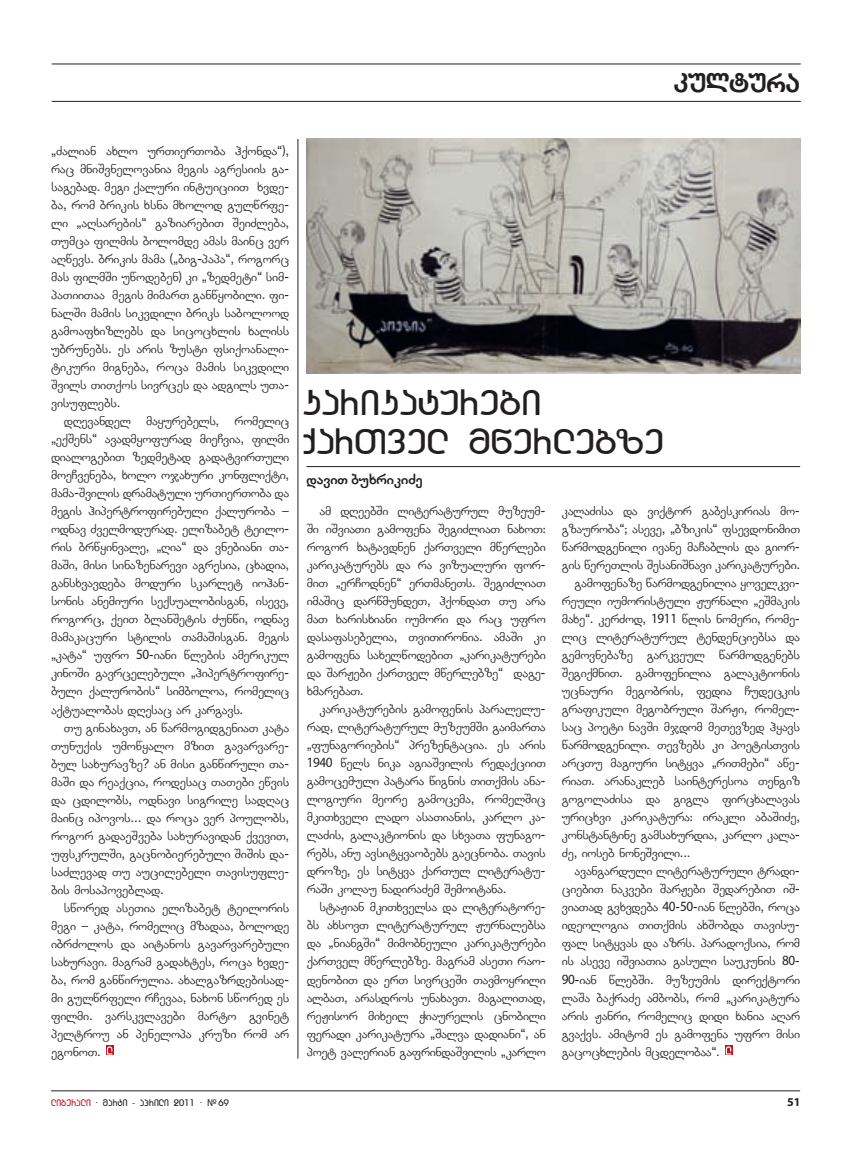
<style>
.page{position:relative;width:864px;height:1153px;background:#fff}
.page>*{position:absolute;margin:0;border:0;box-sizing:border-box;transform-origin:0 0}
.t1{font:39.15px/39px "Bauhaus Mtavruli Thin A";color:#231f20;scale:1.11 1}
.t2{font:700 27px "A Kolkhety M";letter-spacing:-.01em;color:#231f20}
.t3{font:700 15px "A Kolkhety N";color:#231f20}
.t4{font:13.2px/18px "A Kolkhety N";letter-spacing:-.03em;color:#231f20;text-align:justify}
.t5{font:700 12px "Myriad Pro";color:#231f20}
.t6{font:10.5px "Bauhaus Mtavruli Thin A";color:#231f20}
.t7{font:10.5px "Bauhaus Mtavruli Thin A";color:#c4121a}
.s1{font-family:"Myriad Pro"}
</style>
<div class="page">
<hr style="left:52px;top:64px;width:748px;height:1px;background:#231f20">
<hr style="left:52px;top:101px;width:748px;height:1px;background:#231f20">
<hr style="left:306px;top:466px;width:493px;height:1px;background:#231f20">
<svg style="left:106px;top:1045px;width:7px;height:10px"></svg>
<svg style="left:107px;top:1046px;width:5px;height:8px"></svg>
<hr style="left:297px;top:139px;width:1px;height:919px;background:#231f20">
<img style="left:306px;top:139px;width:494px;height:234px">
<svg style="left:725px;top:1045px;width:7px;height:10px"></svg>
<svg style="left:725px;top:1046px;width:6px;height:8px"></svg>
<hr style="left:51px;top:1090px;width:748px;height:1px;background:#231f20">
<h2 class="t2" style="left:673px;top:70px;width:128px">KULTURA</h2>
<p class="t4" style="left:51px;top:143px;width:240px">`ZALIAN AXLO URTIERTOBA HQONDA~), RAC MNISVNELOVANIA MEGIS AGRESIIS GA-SAGEBAD. MEGI QALURI INTUICIIT XVDE-BA, ROM BRIKIS XSNA MXOLOD GULWRFE-LI `ARSAREBIS~ GAZIAREBIT SEIZLEBA, TUMCA FILMIS BOLOMDE AMAS MAINC VER ARWEVS. BRIKIS MAMA (`BIG-PAPA~, ROGORC MAS FILMSI UWODEBEN) KI `ZEDMETI~ SIM-PATIITAA MEGIS MIMART GANWYOBILI. FI-NALSI MAMIS SIKVDILI BRIKS SABOLOOD GAMOAFXIZLEBS DA SICOCXLIS XALISS UBRUNEBS. ES ARIS ZUSTI FSIQOANALI-TIKURI MIGNEBA, ROCA MAMIS SIKVDILI SVILS TITQOS SIVRCES DA ADGILS UTA-VISUFLEBS.</p>
<p class="t4" style="left:51px;top:413px;width:240px;text-indent:13px">DREVANDEL MAYUREBELS, ROMELIC `EQSENS~ AVADMYOFURAD MIECVIA, FILMI DIALOGEBIT ZEDMETAD GADATVIRTULI MOECVENEBA, XOLO OJAXURI KONFLIQTI, MAMA-SVILIS DRAMATULI URTIERTOBA DA MEGIS HIPERTROFIREBULI QALUROBA _ ODNAV ZVELMODURAD. ELIZABET TEILO-RIS BRWYINVALE, `RIA~ DA VNEBIANI TA-MASI, MISI SINAZENAREVI AGRESIA, CXADIA, GANSXVAVDEBA MODURI SKARLET IOHAN-SONIS ANEMIURI SEQSUALOBISGAN, ISEVE, ROGORC, QEIT BLANSETIS ZUNWI, ODNAV MAMAKACURI STILIS TAMASISGAN. MEGIS `KATA~ UFRO 50-IANI WLEBIS AMERIKUL KINOSI GAVRCELEBULI `HIPERTROFIRE-BULI QALUROBIS~ SIMBOLOA, ROMELIC AQTUALOBAS DRESAC AR KARGAVS.</p>
<p class="t4" style="left:51px;top:719px;width:240px;text-indent:13px">TU GINAXAVT, AN WARMOGIDGENIAT KATA TUNUQIS UMOWYALO MZIT GAVARVARE-BUL SAXURAVZE? AN MISI GANWIRULI TA-MASI DA REAQCIA, RODESAC TATEBI EWVIS DA CDILOBS, ODNAVI SIGRILE SADRAC MAINC IPOVOS... DA ROCA VER POULOBS, ROGOR GADAESVEBA SAXURAVIDAN QVEVIT, UFSKRULSI, GACNOBIEREBULI SISIS DA-SAZLEVAD TU AUCILEBELI TAVISUFLE-BIS MOSAPOVEBLAD.</p>
<p class="t4" style="left:51px;top:899px;width:240px;text-indent:13px">SWORED ASETIA ELIZABET TEILORIS MEGI _ KATA, ROMELIC MZADAA, BOLODE IBRZOLOS DA AITANOS GAVARVAREBULI SAXURAVI. MAGRAM GADAXTES, ROCA XVDE-BA, ROM GANWIRULIA. AXALGAZRDEBISAD-MI GULWRFELI RCEVAA, NAXON SWORED ES FILMI. VARSKVLAVEBI MARTO GVINET PELTROU AN PENELOPA KRUZI ROM AR EGONOT.</p>
<h1 class="t1" style="left:302px;top:384px;width:327px">KARIKATUREBI<br>QARTVEL MWERLEBZE</h1>
<p class="t3" style="left:306px;top:471px;width:118px">DAVIT BUXRIKIZE</p>
<p class="t4" style="left:306px;top:502px;width:240px;text-indent:13px">AM DREEBSI LITERATURUL MUZEUM-SI ISVIATI GAMOFENA SEGIZLIAT NAXOT:<br>ROGOR XATAVDNEN QARTVELI MWERLEBI KARIKATUREBS DA RA VIZUALURI FOR-MIT `ERCODNEN~ ERTMANETS. SEGIZLIAT IMASIC DARWMUNDET, HQONDAT TU ARA MAT XARISXIANI IUMORI DA RAC UFRO DASAFASEBELIA, TVITIRONIA. AMASI KI GAMOFENA SAXELWODEBIT `KARIKATUREBI DA SARJEBI QARTVEL MWERLEBZE~ DAGE-XMAREBAT.</p>
<p class="t4" style="left:306px;top:700px;width:240px;text-indent:13px">KARIKATUREBIS GAMOFENIS PARALELU-RAD, LITERATURUL MUZEUMSI GAIMARTA `FUNAGORIEBIS~ PREZENTACIA. ES ARIS 1940 WELS NIKA AGIASVILIS REDAQCIIT GAMOCEMULI PATARA WIGNIS TITQMIS ANA-LOGIURI MEORE GAMOCEMA, ROMELSIC MKITXVELI LADO ASATIANIS, KARLO KA-LAZIS, GALAKTIONIS DA SXVATA FUNAGO-REBS, ANU AVSITYVAOBEBS GAECNOBA. TAVIS DROZE, ES SITYVA QARTUL LITERATU-RASI KOLAU NADIRAZEM SEMOITANA.</p>
<p class="t4" style="left:306px;top:898px;width:240px;text-indent:13px">STAJIAN MKITXVELSA DA LITERATORE-BS AXSOVT LITERATURUL JURNALEBSA DA `NIANGSI~ MIMOBNEULI KARIKATUREBI QARTVEL MWERLEBZE. MAGRAM ASETI RAO-DENOBIT DA ERT SIVRCESI TAVMOYRILI ALBAT, ARASDROS UNAXAVT. MAGALITAD, REJISOR MIXEIL WIAURELIS CNOBILI FERADI KARIKATURA `SALVA DADIANI~, AN POET VALERIAN GAFRINDASVILIS `KARLO</p>
<p class="t4" style="left:561px;top:502px;width:240px">KALAZISA DA VIQTOR GABESKIRIAS MO-</p>
<p class="t4" style="left:561px;top:520px;width:240px">GZAUROBA~; ASEVE, `BZIKIS~ FSEVDONIMIT</p>
<p class="t4" style="left:561px;top:538px;width:240px">WARMODGENILI IVANE MACABLIS DA GIOR-</p>
<p class="t4" style="left:561px;top:556px;width:240px">GIS WERETLIS SESANISNAVI KARIKATUREBI.</p>
<p class="t4" style="left:574px;top:574px;width:227px">GAMOFENAZE WARMODGENILIA YOVELKVI-</p>
<p class="t4" style="left:561px;top:592px;width:240px">REULI IUMORISTULI JURNALI `ESMAKIS</p>
<p class="t4" style="left:561px;top:610px;width:240px">MAXE~. KERZOD, 1911 WLIS NOMERI, ROME-</p>
<p class="t4" style="left:561px;top:628px;width:240px">LIC LITERATURUL TENDENCIEBSA DA</p>
<p class="t4" style="left:561px;top:646px;width:240px">GEMOVNEBAZE GARKVEUL WARMODGENEBS</p>
<p class="t4" style="left:561px;top:664px;width:240px">SEGIQMNIT. GAMOFENILIA GALAKTIONIS</p>
<p class="t4" style="left:561px;top:682px;width:240px">UCNAURI MEGOBRIS, FEDIA CUDECKIS</p>
<p class="t4" style="left:561px;top:700px;width:240px">GRAFIKULI MEGOBRULI SARJI, ROMEL-</p>
<p class="t4" style="left:561px;top:718px;width:240px">SAC POETI NAVSI MJDOM METEVZED HYAVS</p>
<p class="t4" style="left:561px;top:736px;width:240px">WARMODGENILI. TEVZEBS KI POETISTVIS</p>
<p class="t4" style="left:561px;top:754px;width:240px">ARCTU MAGIURI SITYVA `RITMEBI~ AWE-</p>
<p class="t4" style="left:561px;top:772px;width:240px">RIAT. ARANAKLEB SAINTERESOA TENGIZ</p>
<p class="t4" style="left:561px;top:790px;width:240px">GOGOLAZISA DA GIGLA FIRCXALAVAS</p>
<p class="t4" style="left:561px;top:808px;width:240px">URICXVI KARIKATURA: IRAKLI ABASIZE,</p>
<p class="t4" style="left:561px;top:826px;width:240px">KONSTANTINE GAMSAXURDIA, KARLO KALA-</p>
<p class="t4" style="left:561px;top:844px;width:130px">ZE, IOSEB NONESVILI...</p>
<p class="t4" style="left:574px;top:862px;width:227px">AVANGARDULI LITERATURULI TRADI-</p>
<p class="t4" style="left:561px;top:880px;width:240px">CIEBIT NAKVEBI SARJEBI SEDAREBIT IS-</p>
<p class="t4" style="left:561px;top:898px;width:240px">VIATAD GVXVDEBA 40-50-IAN WLEBSI, ROCA</p>
<p class="t4" style="left:561px;top:917px;width:240px">IDEOLOGIA TITQMIS AXSOBDA TAVISU-</p>
<p class="t4" style="left:561px;top:935px;width:240px">FAL SITYVAS DA AZRS. PARADOQSIA, ROM</p>
<p class="t4" style="left:561px;top:953px;width:240px">IS ASEVE ISVIATIA GASULI SAUKUNIS 80-</p>
<p class="t4" style="left:561px;top:971px;width:240px">90-IAN WLEBSI. MUZEUMIS DIREQTORI</p>
<p class="t4" style="left:561px;top:989px;width:240px">LASA BAQRAZE AMBOBS, ROM `KARIKATURA</p>
<p class="t4" style="left:561px;top:1007px;width:240px">ARIS JANRI, ROMELIC DIDI XANIA ARAR</p>
<p class="t4" style="left:561px;top:1025px;width:240px">GVAQVS. AMITOM ES GAMOFENA UFRO MISI</p>
<p class="t4" style="left:561px;top:1043px;width:160px">GACOCXLEBIS MCDELOBAA~.</p>
<p class="t7" style="left:51px;top:1097px;width:41px">LIBERALI</p>
<p class="t5" style="left:786px;top:1094px;width:15px">51</p>
<p class="t6" style="left:96px;top:1097px;width:135px">. MARTI - APRILI 2011 . <span class="s1">№</span> 69</p>
</div>
